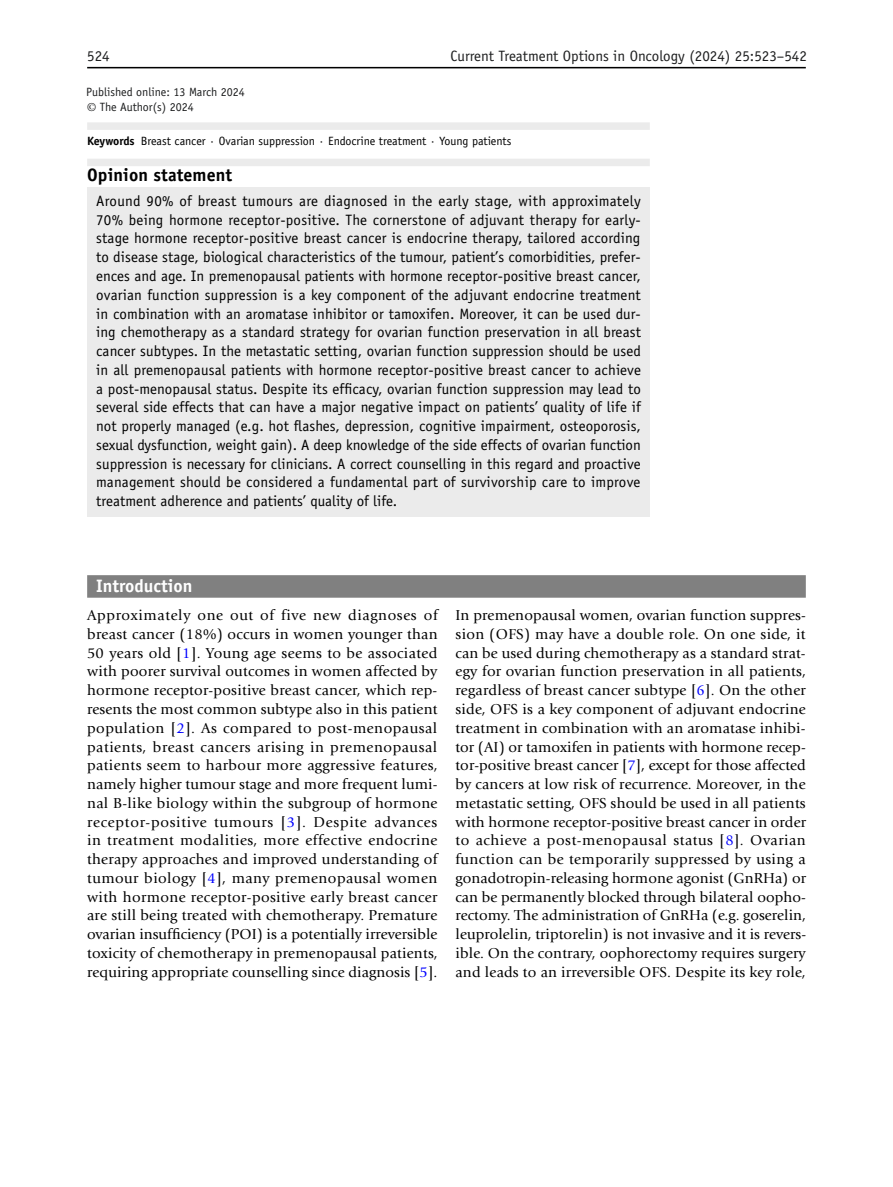
<style>
.page{position:relative;width:893px;height:1187px;background:#fff}
.page>*{position:absolute;margin:0;border:0;box-sizing:border-box;transform-origin:0 0}
.t1{font:700 18px "Officina Sans";letter-spacing:.005em;color:#000}
.t2{font:700 18px "Officina Sans";color:#fff}
.t3{font:15px/18.8px "Giovanni Book 2";letter-spacing:.01em;color:#000;text-align:justify}
.t4{font:15px/18.8px "Officina Sans";letter-spacing:.005em;color:#000;text-align:justify}
.t5{font:15px "Officina Sans Book 2";color:#1d1e1f}
.t6{font:12px "Officina Sans";color:#000}
.t7{font:12px "Officina Sans Book 2";color:#1d1e1f}
.s1{font-family:"STIX Math"}
.s2{font-weight:700}
.s3{color:#00f}
</style>
<div class="page">
<hr style="left:87px;top:67px;width:719px;height:1px;background:#000">
<div style="left:87px;top:122px;width:563px;height:8px;background:#ebebeb"></div>
<div style="left:87px;top:159px;width:563px;height:7px;background:#ebebeb"></div>
<div style="left:87px;top:187px;width:563px;height:329px;background:#ebebeb"></div>
<div style="left:87px;top:575px;width:719px;height:22px;background:#808080"></div>
<p class="t5" style="left:87px;top:50px;width:24px">524</p>
<p class="t7" style="left:86px;top:87px;width:160px">Published online: 13 March 2024</p>
<p class="t7" style="left:87px;top:102px;width:108px"><span class="s1">©</span> The Author(s) 2024</p>
<p class="t5" style="left:451px;top:50px;width:358px">Current Treatment Options in Oncology (2024) 25:523–542</p>
<p class="t6" style="left:87px;top:134px;width:426px"><span class="s2">Keywords</span> Breast cancer · Ovarian suppression · Endocrine treatment · Young patients</p>
<p class="t1" style="left:87px;top:164px;width:147px">Opinion statement</p>
<p class="t4" style="left:96px;top:191px;width:546px">Around 90% of breast tumours are diagnosed in the early stage, with approximately 70% being hormone receptor-positive. The cornerstone of adjuvant therapy for early&shy;stage hormone receptor-positive breast cancer is endocrine therapy, tailored according to disease stage, biological characteristics of the tumour, patient’s comorbidities, prefer&shy;ences and age. In premenopausal patients with hormone receptor-positive breast cancer, ovarian function suppression is a key component of the adjuvant endocrine treatment in combination with an aromatase inhibitor or tamoxifen. Moreover, it can be used dur&shy;ing chemotherapy as a standard strategy for ovarian function preservation in all breast cancer subtypes. In the metastatic setting, ovarian function suppression should be used in all premenopausal patients with hormone receptor-positive breast cancer to achieve a post-menopausal status. Despite its efficacy, ovarian function suppression may lead to several side effects that can have a major negative impact on patients’ quality of life if not properly managed (e.g. hot flashes, depression, cognitive impairment, osteoporosis, sexual dysfunction, weight gain). A deep knowledge of the side effects of ovarian function suppression is necessary for clinicians. A correct counselling in this regard and proactive management should be considered a fundamental part of survivorship care to improve treatment adherence and patients’ quality of life.</p>
<p class="t2" style="left:96px;top:575px;width:98px">Introduction</p>
<p class="t3" style="left:87px;top:606px;width:352px">Approximately one out of five new diagnoses of breast cancer (18%) occurs in women younger than 50 years old [<span class="s3">1</span>]. Young age seems to be associated with poorer survival outcomes in women affected by hormone receptor-positive breast cancer, which rep&shy;resents the most common subtype also in this patient population [<span class="s3">2</span>]. As compared to post-menopausal patients, breast cancers arising in premenopausal patients seem to harbour more aggressive features, namely higher tumour stage and more frequent lumi&shy;nal B-like biology within the subgroup of hormone receptor-positive tumours [<span class="s3">3</span>]. Despite advances in treatment modalities, more effective endocrine therapy approaches and improved understanding of tumour biology [<span class="s3">4</span>], many premenopausal women with hormone receptor-positive early breast cancer are still being treated with chemotherapy. Premature ovarian insufficiency (POI) is a potentially irreversible toxicity of chemotherapy in premenopausal patients, requiring appropriate counselling since diagnosis [<span class="s3">5</span>].</p>
<p class="t3" style="left:455px;top:606px;width:352px">In premenopausal women, ovarian function suppres&shy;sion (OFS) may have a double role. On one side, it can be used during chemotherapy as a standard strat&shy;egy for ovarian function preservation in all patients, regardless of breast cancer subtype [<span class="s3">6</span>]. On the other side, OFS is a key component of adjuvant endocrine treatment in combination with an aromatase inhibi&shy;tor (AI) or tamoxifen in patients with hormone recep&shy;tor-positive breast cancer [<span class="s3">7</span>], except for those affected by cancers at low risk of recurrence. Moreover, in the metastatic setting, OFS should be used in all patients with hormone receptor-positive breast cancer in order to achieve a post-menopausal status [<span class="s3">8</span>]. Ovarian function can be temporarily suppressed by using a gonadotropin-releasing hormone agonist (GnRHa) or can be permanently blocked through bilateral oopho&shy;rectomy. The administration of GnRHa (e.g. goserelin, leuprolelin, triptorelin) is not invasive and it is revers&shy;ible. On the contrary, oophorectomy requires surgery and leads to an irreversible OFS. Despite its key role,</p>
</div>
